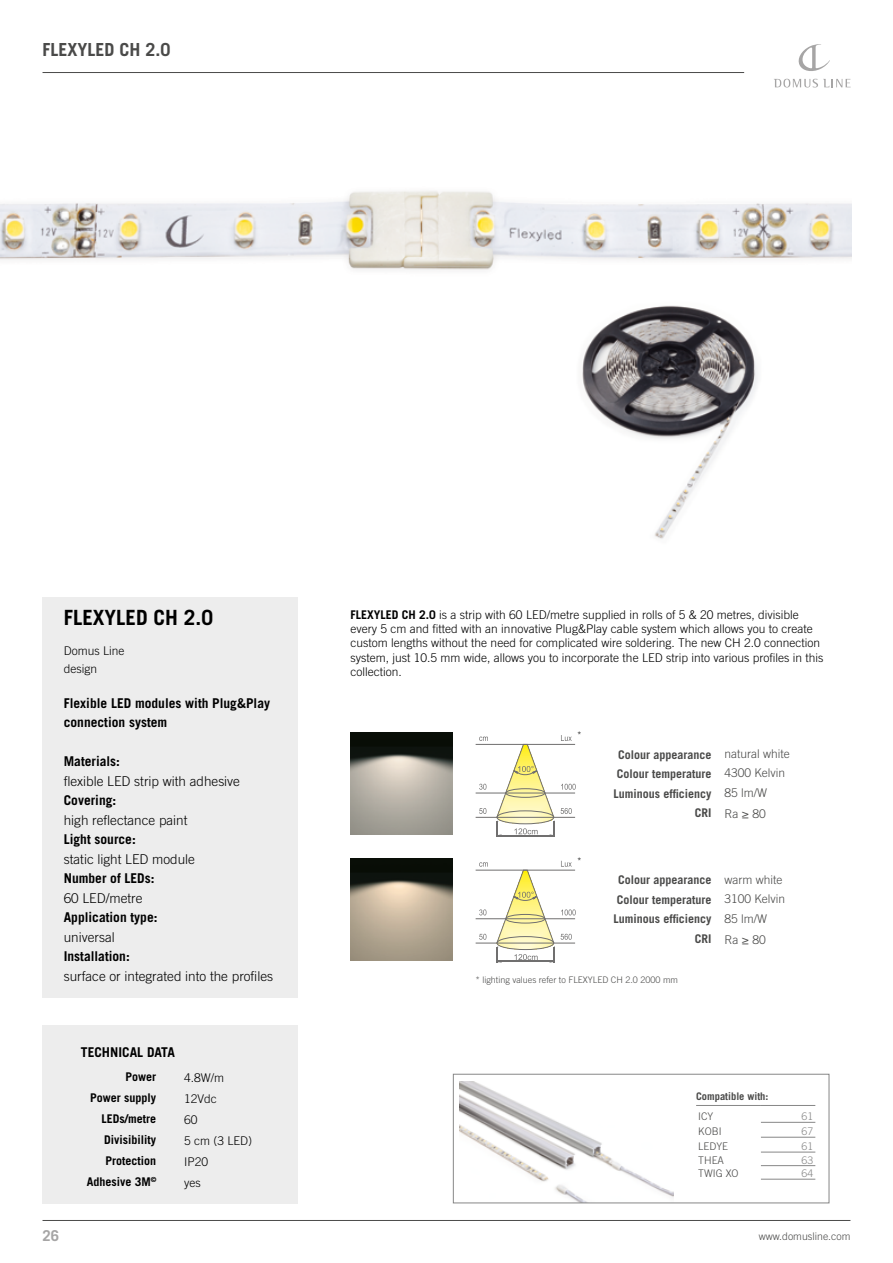
<style>
.page{position:relative;width:893px;height:1263px;background:#fff}
.page>*{position:absolute;margin:0;border:0;box-sizing:border-box;transform-origin:0 0}
.t1{font:700 21px "Trade Gothic LT Pro";color:#000}
.Intestazione_prodott{font:700 18px "Trade Gothic LT Pro";color:#4a4a49}
.t2{font:700 15px "Trade Gothic LT Pro";color:#a6a5a5}
.t3{font:300 13.5px/19.5px "Trade Gothic LT Pro";color:#000}
.t4{font:700 13.5px/19.5px "Trade Gothic LT Pro";color:#000}
.t5{font:300 12px/14.4px "Trade Gothic LT Pro";color:#000}
.t6{font:700 12px "Trade Gothic LT Pro";color:#4a4a49}
.t7{font:300 12px "Trade Gothic LT Pro";color:#4a4a49}
.t8{font:700 12px "Trade Gothic LT Pro";color:#000}
.t9{font:300 10.5px "Trade Gothic LT Pro";color:#4a4a49}
.t10{font:700 10.5px "Trade Gothic LT Pro";color:#4a4a49}
.t11{font:300 10.5px "Trade Gothic LT Pro";color:#878787}
.t12{font:300 9px "Trade Gothic LT Pro";color:#4a4a49}
.t13{font:300 9px "Trade Gothic LT Pro";color:#000}
.s1{font-weight:700}
.s2{font-weight:300}
</style>
<div class="page">
<hr style="left:43px;top:1220px;width:807px;height:1px;background:#4a4a49">
<hr style="left:43px;top:72px;width:701px;height:1px;background:#4a4a49">
<svg style="left:798px;top:44px;width:32px;height:27px"></svg>
<svg style="left:774px;top:79px;width:77px;height:8px"></svg>
<div style="left:43px;top:597px;width:255px;height:401px;background:#e9e9e9"></div>
<div style="left:43px;top:1025px;width:255px;height:178px;background:#e9e9e9"></div>
<img style="left:459px;top:1082px;width:215px;height:119px">
<div style="left:453px;top:1074px;width:376px;height:129px;border:1px solid #878787"></div>
<img style="left:0;top:191px;width:852px;height:79px">
<img style="left:351px;top:858px;width:102px;height:102px">
<img style="left:351px;top:732px;width:102px;height:102px">
<img style="left:582px;top:305px;width:176px;height:234px">
<svg style="left:475px;top:735px;width:101px;height:102px"></svg>
<svg style="left:475px;top:861px;width:101px;height:101px"></svg>
<hr style="left:696px;top:1105px;width:65px;height:1px;background:#878787">
<hr style="left:761px;top:1105px;width:54px;height:1px;background:#878787">
<hr style="left:761px;top:1137px;width:54px;height:1px;background:#878787">
<hr style="left:761px;top:1152px;width:54px;height:1px;background:#878787">
<hr style="left:761px;top:1165px;width:54px;height:1px;background:#878787">
<hr style="left:761px;top:1179px;width:54px;height:1px;background:#878787">
<hr style="left:761px;top:1122px;width:54px;height:1px;background:#878787">
<p class="Intestazione_prodott" style="left:43px;top:38px;width:130px">FLEXYLED CH 2.0</p>
<p class="t1" style="left:64px;top:605px;width:151px">FLEXYLED CH 2.0</p>
<p class="t5" style="left:64px;top:643px;width:62px">Domus Line</p>
<p class="t5" style="left:64px;top:661px;width:35px">design</p>
<p class="t4" style="left:64px;top:693px;width:208px">Flexible LED modules with Plug&amp;Play connection system</p>
<p class="t3" style="left:64px;top:751px;width:178px"><span class="s1">Materials:<br></span>flexible LED strip with adhesive</p>
<p class="t3" style="left:64px;top:790px;width:125px"><span class="s1">Covering:<br></span>high reflectance paint</p>
<p class="t3" style="left:64px;top:829px;width:133px"><span class="s1">Light source:<br></span>static light LED module</p>
<p class="t4" style="left:64px;top:868px;width:92px">Number of LEDs:<br><span class="s2">60 LED/metre</span></p>
<p class="t4" style="left:64px;top:907px;width:95px">Application type: <span class="s2">universal</span></p>
<p class="t3" style="left:64px;top:946px;width:211px"><span class="s1">Installation:<br></span>surface or integrated into the profiles</p>
<p class="t4" style="left:81px;top:1042px;width:96px">TECHNICAL DATA</p>
<p class="t8" style="left:126px;top:1069px;width:32px">Power</p>
<p class="t8" style="left:90px;top:1090px;width:67px">Power supply</p>
<p class="t8" style="left:102px;top:1111px;width:56px">LEDs/metre</p>
<p class="t8" style="left:104px;top:1132px;width:54px">Divisibility</p>
<p class="t8" style="left:106px;top:1153px;width:52px">Protection</p>
<p class="t8" style="left:87px;top:1174px;width:71px">Adhesive 3M<sup>©</sup></p>
<p class="t5" style="left:184px;top:1071px;width:42px">4.8W/m</p>
<p class="t5" style="left:184px;top:1092px;width:34px">12Vdc</p>
<p class="t5" style="left:184px;top:1113px;width:15px">60</p>
<p class="t5" style="left:184px;top:1134px;width:70px">5 cm (3 LED)</p>
<p class="t5" style="left:184px;top:1155px;width:26px">IP20</p>
<p class="t5" style="left:184px;top:1176px;width:18px">yes</p>
<p class="t5" style="left:351px;top:607px;width:474px"><span class="s1">FLEXYLED CH 2.0</span> is a strip with 60 LED/metre supplied in rolls of 5 &amp; 20 metres, divisible every 5 cm and fitted with an innovative Plug&amp;Play cable system which allows you to create custom lengths without the need for complicated wire soldering. The new CH 2.0 connection system, just 10.5 mm wide, allows you to incorporate the LED strip into various profiles in this collection.</p>
<p class="t13" style="left:577px;top:729px;width:6px">*</p>
<p class="t6" style="left:618px;top:747px;width:95px">Colour appearance</p>
<p class="t6" style="left:617px;top:766px;width:96px">Colour temperature</p>
<p class="t6" style="left:613px;top:786px;width:99px">Luminous efficiency</p>
<p class="t6" style="left:695px;top:805px;width:18px">CRI</p>
<p class="t7" style="left:725px;top:746px;width:67px">natural white</p>
<p class="t7" style="left:725px;top:766px;width:62px">4300 Kelvin</p>
<p class="t7" style="left:725px;top:785px;width:44px">85 lm/W</p>
<p class="t7" style="left:725px;top:806px;width:43px">Ra ≥ 80</p>
<p class="t13" style="left:577px;top:855px;width:6px">*</p>
<p class="t6" style="left:618px;top:873px;width:95px">Colour appearance</p>
<p class="t6" style="left:617px;top:892px;width:96px">Colour temperature</p>
<p class="t6" style="left:613px;top:912px;width:99px">Luminous efficiency</p>
<p class="t6" style="left:695px;top:931px;width:18px">CRI</p>
<p class="t12" style="left:475px;top:974px;width:204px">* lighting values refer to FLEXYLED CH 2.0 2000 mm</p>
<p class="t7" style="left:725px;top:872px;width:60px">warm white</p>
<p class="t7" style="left:725px;top:892px;width:62px">3100 Kelvin</p>
<p class="t7" style="left:725px;top:911px;width:44px">85 lm/W</p>
<p class="t7" style="left:725px;top:932px;width:43px">Ra ≥ 80</p>
<p class="t10" style="left:696px;top:1090px;width:74px">Compatible with:</p>
<p class="t9" style="left:698px;top:1110px;width:17px">ICY</p>
<p class="t11" style="left:801px;top:1110px;width:13px">61</p>
<p class="t9" style="left:698px;top:1125px;width:25px">KOBI</p>
<p class="t11" style="left:801px;top:1125px;width:13px">67</p>
<p class="t9" style="left:698px;top:1140px;width:31px">LEDYE</p>
<p class="t11" style="left:801px;top:1140px;width:13px">61</p>
<p class="t9" style="left:698px;top:1153px;width:27px">THEA</p>
<p class="t11" style="left:801px;top:1153px;width:13px">63</p>
<p class="t9" style="left:698px;top:1167px;width:42px">TWIG XO</p>
<p class="t11" style="left:801px;top:1167px;width:13px">64</p>
<p class="t2" style="left:43px;top:1226px;width:18px">26</p>
<p class="t9" style="left:759px;top:1230px;width:93px">www.domusline.com</p>
</div>
